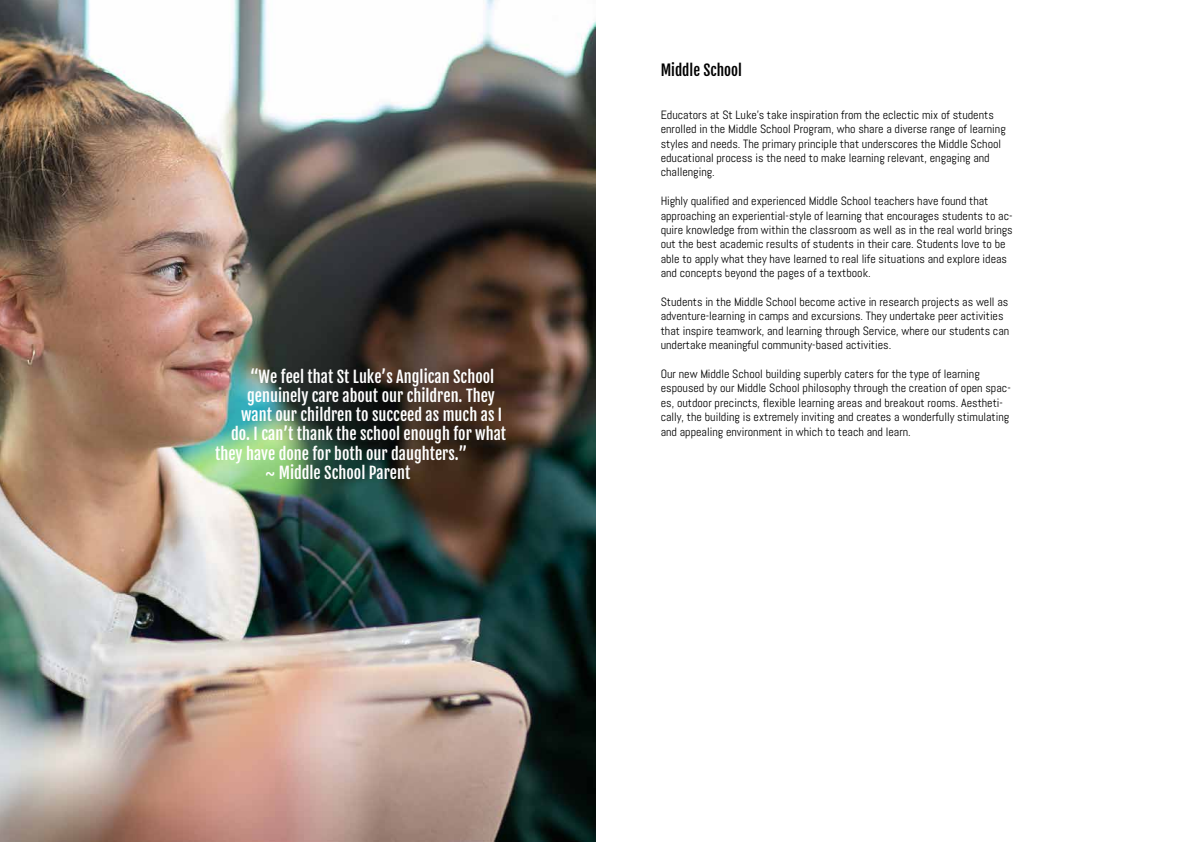
<style>
.page{position:relative;width:1191px;height:842px;background:#fff}
.page>*{position:absolute;margin:0;border:0;box-sizing:border-box;transform-origin:0 0}
.t1{font:16px "Fjalla One";color:#fff}
.t2{font:15px "Fjalla One";color:#000}
.t3{font:12px/14.4px "Abel";color:#000}
</style>
<div class="page">
<img style="left:0;top:0;width:595px;height:842px">
<h1 class="t1" style="left:250px;top:367px;width:246px">“We feel that St Luke’s Anglican School</h1>
<h1 class="t1" style="left:247px;top:386px;width:249px">genuinely care about our children. They</h1>
<h1 class="t1" style="left:241px;top:405px;width:263px">want our children to succeed as much as I</h1>
<h1 class="t1" style="left:231px;top:424px;width:276px">do. I can’t thank the school enough for what</h1>
<h1 class="t1" style="left:215px;top:443px;width:254px">they have done for both our daughters.”</h1>
<h1 class="t1" style="left:265px;top:463px;width:147px">~ Middle School Parent</h1>
<p class="t2" style="left:660px;top:60px;width:83px">Middle School</p>
<p class="t3" style="left:660px;top:108px;width:346px">Educators at St Luke’s take inspiration from the eclectic mix of students enrolled in the Middle School Program, who share a diverse range of learning styles and needs. The primary principle that underscores the Middle School educational process is the need to make learning relevant, engaging and challenging.</p>
<p class="t3" style="left:660px;top:194px;width:353px">Highly qualified and experienced Middle School teachers have found that approaching an experiential-style of learning that encourages students to ac&shy;quire knowledge from within the classroom as well as in the real world brings out the best academic results of students in their care. Students love to be able to apply what they have learned to real life situations and explore ideas and concepts beyond the pages of a textbook.</p>
<p class="t3" style="left:660px;top:295px;width:350px">Students in the Middle School become active in research projects as well as adventure-learning in camps and excursions. They undertake peer activities that inspire teamwork, and learning through Service, where our students can undertake meaningful community-based activities.</p>
<p class="t3" style="left:660px;top:367px;width:351px">Our new Middle School building superbly caters for the type of learning espoused by our Middle School philosophy through the creation of open spac&shy;es, outdoor precincts, flexible learning areas and breakout rooms. Aestheti&shy;cally, the building is extremely inviting and creates a wonderfully stimulating and appealing environment in which to teach and learn.</p>
</div>
